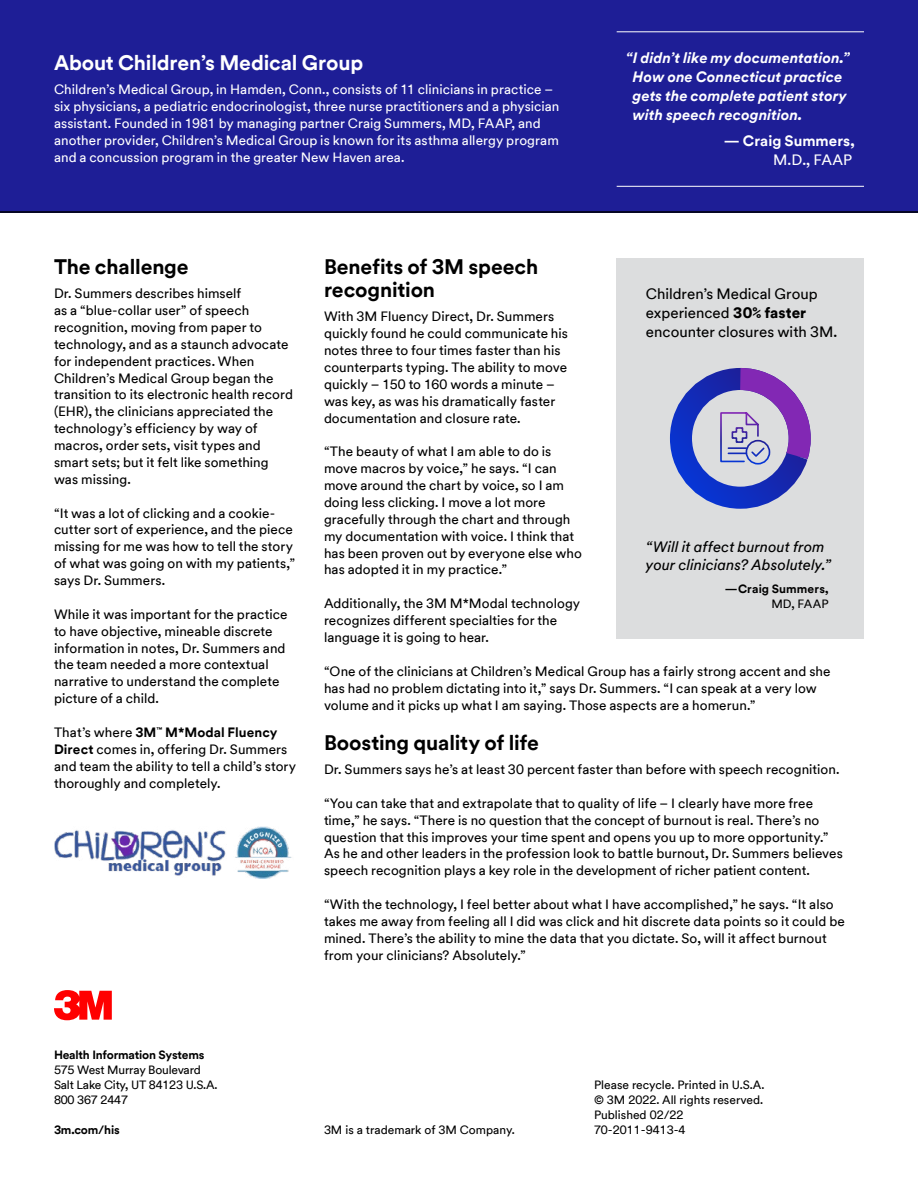
<style>
.page{position:relative;width:918px;height:1188px;background:#fff}
.page>*{position:absolute;margin:0;border:0;box-sizing:border-box;transform-origin:0 0}
.t1{font:21px/23.1px "Lkhnkb 3 M Circular TT Bold";letter-spacing:-.005em;color:#000}
.t2{font:21px "Lkhnkb 3 M Circular TT Bold";letter-spacing:-.005em;color:#fff}
.t3{font:italic 15px/18.8px "Fbbnml 3 M Circular TT Bold";color:#fff}
.t4{font:15px/18.8px "Ntsgqj 3 M Circular TT Book";color:#000}
.t5{font:italic 15px/18.8px "Dpwftp 3 M Circular TT";color:#000}
.t6{font:15px/18.8px "Lkhnkb 3 M Circular TT Bold";color:#fff;text-align:right}
.t7{font:13.5px/16.8px "Ntsgqj 3 M Circular TT Book";letter-spacing:.005em;color:#000}
.t8{font:13.5px/16.8px "Ntsgqj 3 M Circular TT Book";letter-spacing:.005em;color:#fff}
.t9{font:12px/15px "Ntsgqj 3 M Circular TT Book";color:#000}
.t10{font:12px "Lkhnkb 3 M Circular TT Bold";letter-spacing:-.015em;color:#000}
.t11{font:12px/15px "Lkhnkb 3 M Circular TT Bold";letter-spacing:.01em;color:#000;text-align:right}
.s1{font-family:"Ntsgqj 3 M Circular TT Book"}
.s2{font-family:"Lkhnkb 3 M Circular TT Bold"}
.s3{font-family:"Gpdnpv 3 M Circular TT";font-weight:900}
</style>
<div class="page">
<svg style="left:54px;top:990px;width:58px;height:30px"></svg>
<div style="left:0;top:0;width:918px;height:213px;background:#1e1e96"></div>
<img style="left:54px;top:826px;width:238px;height:53px">
<hr style="left:617px;top:186px;width:247px;height:1px;background:#fff">
<hr style="left:617px;top:31px;width:247px;height:1px;background:#fff">
<div style="left:617px;top:258px;width:247px;height:380px;background:#dcddde"></div>
<svg style="left:670px;top:368px;width:141px;height:141px"></svg>
<h2 class="t2" style="left:54px;top:48px;width:311px">About Children’s Medical Group</h2>
<p class="t8" style="left:54px;top:81px;width:507px">Children’s Medical Group, in Hamden, Conn., consists of 11 clinicians in practice – six physicians, a pediatric endocrinologist, three nurse practitioners and a physician assistant. Founded in 1981 by managing partner Craig Summers, MD, FAAP, and another provider, Children’s Medical Group is known for its asthma allergy program and a concussion program in the greater New Haven area.</p>
<p class="t3" style="left:633px;top:48px;width:219px;text-indent:-7px">“I didn’t like my documentation.”<br>How one Connecticut practice gets the complete patient story with speech recognition.</p>
<p class="t6" style="left:724px;top:131px;width:132px">— Craig Summers,<br><span class="s1">M.D., FAAP</span></p>
<h2 class="t1" style="left:54px;top:254px;width:136px">The challenge</h2>
<p class="t7" style="left:54px;top:285px;width:240px">Dr. Summers describes himself<br>as a “blue-collar user” of speech recognition, moving from paper to technology, and as a staunch advocate for independent practices. When Children’s Medical Group began the transition to its electronic health record (EHR), the clinicians appreciated the technology’s efficiency by way of macros, order sets, visit types and smart sets; but it felt like something was missing.</p>
<p class="t7" style="left:54px;top:504px;width:243px">“It was a lot of clicking and a cookie&shy;cutter sort of experience, and the piece missing for me was how to tell the story of what was going on with my patients,” says Dr. Summers.</p>
<p class="t7" style="left:54px;top:605px;width:235px">While it was important for the practice to have objective, mineable discrete information in notes, Dr. Summers and the team needed a more contextual narrative to understand the complete picture of a child.</p>
<p class="t7" style="left:54px;top:723px;width:244px">That’s where <span class="s2">3M</span><sup>™</sup> <span class="s2">M*Modal Fluency Direct</span> comes in, offering Dr. Summers and team the ability to tell a child’s story thoroughly and completely.</p>
<h2 class="t1" style="left:324px;top:254px;width:216px">Benefits of 3M speech recognition</h2>
<p class="t7" style="left:324px;top:308px;width:246px">With 3M Fluency Direct, Dr. Summers quickly found he could communicate his notes three to four times faster than his counterparts typing. The ability to move quickly – 150 to 160 words a minute – was key, as was his dramatically faster documentation and closure rate.</p>
<p class="t7" style="left:324px;top:443px;width:259px">“The beauty of what I am able to do is move macros by voice,” he says. “I can move around the chart by voice, so I am doing less clicking. I move a lot more gracefully through the chart and through my documentation with voice. I think that has been proven out by everyone else who has adopted it in my practice.”</p>
<p class="t7" style="left:324px;top:594px;width:258px">Additionally, the 3M M*Modal technology recognizes different specialties for the language it is going to hear.</p>
<p class="t7" style="left:324px;top:662px;width:508px">“One of the clinicians at Children’s Medical Group has a fairly strong accent and she has had no problem dictating into it,” says Dr. Summers. “I can speak at a very low volume and it picks up what I am saying. Those aspects are a homerun.”</p>
<p class="t4" style="left:646px;top:284px;width:193px">Children’s Medical Group experienced <span class="s3">30% faster </span>encounter closures with 3M.</p>
<p class="t5" style="left:646px;top:536px;width:187px">“Will it affect burnout from your clinicians? Absolutely.”</p>
<p class="t11" style="left:725px;top:581px;width:105px">—Craig Summers,<br><span class="s1">MD, FAAP</span></p>
<h2 class="t1" style="left:324px;top:730px;width:217px">Boosting quality of life</h2>
<p class="t7" style="left:324px;top:760px;width:517px">Dr. Summers says he’s at least 30 percent faster than before with speech recognition.</p>
<p class="t7" style="left:324px;top:794px;width:520px">“You can take that and extrapolate that to quality of life – I clearly have more free time,” he says. “There is no question that the concept of burnout is real. There’s no question that this improves your time spent and opens you up to more opportunity.” As he and other leaders in the profession look to battle burnout, Dr. Summers believes speech recognition plays a key role in the development of richer patient content.</p>
<p class="t7" style="left:324px;top:895px;width:522px">“With the technology, I feel better about what I have accomplished,” he says. “It also takes me away from feeling all I did was click and hit discrete data points so it could be mined. There’s the ability to mine the data that you dictate. So, will it affect burnout from your clinicians? Absolutely.”</p>
<p class="t10" style="left:54px;top:1047px;width:152px">Health Information Systems</p>
<p class="t9" style="left:54px;top:1062px;width:148px">575 West Murray Boulevard</p>
<p class="t9" style="left:54px;top:1077px;width:165px">Salt Lake City, UT 84123 U.S.A.</p>
<p class="t9" style="left:54px;top:1092px;width:76px">800 367 2447</p>
<p class="t10" style="left:54px;top:1122px;width:67px">3m.com/his</p>
<p class="t9" style="left:594px;top:1077px;width:172px">Please recycle. Printed in U.S.A. © 3M 2022. All rights reserved.</p>
<p class="t9" style="left:594px;top:1107px;width:91px">Published 02/22</p>
<p class="t9" style="left:324px;top:1122px;width:192px">3M is a trademark of 3M Company.</p>
<p class="t9" style="left:594px;top:1122px;width:93px">70-2011-9413-4</p>
</div>
